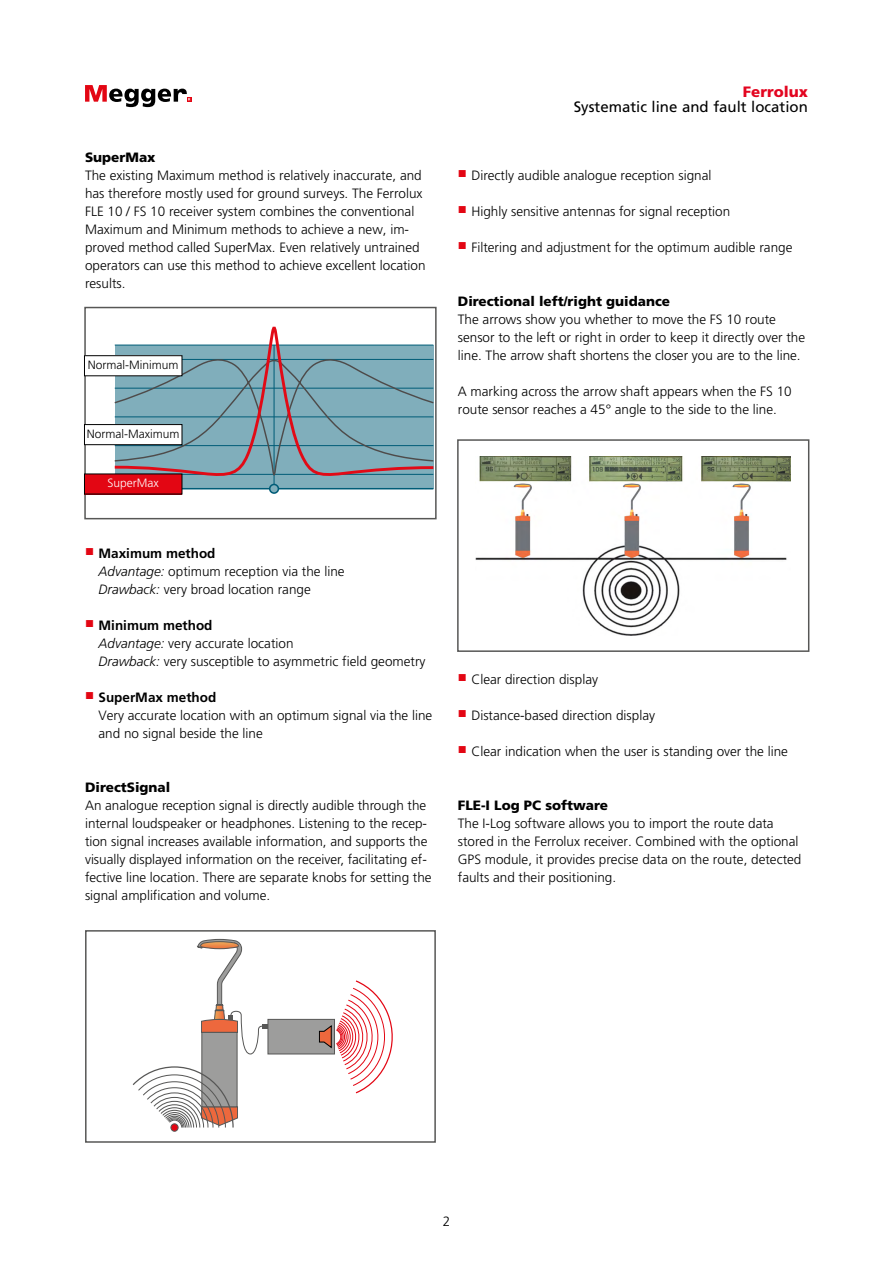
<style>
.page{position:relative;width:893px;height:1263px;background:#fff}
.page>*{position:absolute;margin:0;border:0;box-sizing:border-box;transform-origin:0 0}
.t1{font:15px "Frutiger LT Std";color:#000}
.t2{font:900 15px "Frutiger LT Std";color:#e30520}
.t3{font:300 13.5px/18px "Frutiger LT Std";color:#000}
.t4{font:900 13.5px "Frutiger LT Std";color:#000}
.t5{font:300 12px "Frutiger LT Std";color:#000}
.t6{font:300 12px "Frutiger LT Std";color:#fff}
.s1{font-weight:700}
.s2{font-style:italic}
</style>
<div class="page">
<svg style="left:85px;top:85px;width:106px;height:22px"></svg>
<div style="left:115px;top:345px;width:318px;height:144px;background:#80aebb"></div>
<hr style="left:274px;top:345px;width:1px;height:143px;background:#005c77">
<hr style="left:115px;top:488px;width:318px;height:1px;background:#005c77">
<svg style="left:112px;top:326px;width:322px;height:154px"></svg>
<div style="left:270px;top:484px;width:8px;height:9px;background:#80aebb;border-radius:50%"></div>
<div style="left:269px;top:484px;width:10px;height:10px;border:2px solid #005c77;border-radius:50%"></div>
<div style="left:84px;top:307px;width:353px;height:212px;border:2px solid #575756"></div>
<div style="left:84px;top:356px;width:98px;height:20px;background:#fff"></div>
<div style="left:84px;top:425px;width:98px;height:20px;background:#fff"></div>
<div style="left:84px;top:424px;width:98px;height:21px;border:1px solid #000"></div>
<div style="left:84px;top:474px;width:98px;height:20px;background:#e30613"></div>
<div style="left:202px;top:1032px;width:35px;height:75px;background:#9d9d9c;border:1px solid #575756"></div>
<div style="left:268px;top:1019px;width:67px;height:35px;background:#9d9d9c;border:1px solid #575756"></div>
<svg style="left:197px;top:938px;width:72px;height:116px"></svg>
<div style="left:171px;top:1123px;width:7px;height:8px;border:1px solid #575756;border-radius:50%"></div>
<svg style="left:132px;top:1066px;width:106px;height:63px"></svg>
<svg style="left:319px;top:980px;width:74px;height:114px"></svg>
<div style="left:85px;top:930px;width:351px;height:213px;border:2px solid #575756"></div>
<img style="left:476px;top:456px;width:315px;height:179px">
<div style="left:457px;top:439px;width:352px;height:213px;border:2px solid #575756"></div>
<p class="t4" style="left:85px;top:149px;width:72px">SuperMax</p>
<p class="t3" style="left:85px;top:167px;width:342px">The existing Maximum method is relatively inaccurate, and has therefore mostly used for ground surveys. The Ferrolux FLE 10 / FS 10 receiver system combines the conventional Maximum and Minimum methods to achieve a new, im&shy;proved method called SuperMax. Even relatively untrained operators can use this method to achieve excellent location results.</p>
<p class="t5" style="left:88px;top:358px;width:92px">Normal-Minimum</p>
<p class="t5" style="left:87px;top:427px;width:94px">Normal-Maximum</p>
<p class="t6" style="left:108px;top:476px;width:53px">SuperMax</p>
<p class="t3" style="left:99px;top:545px;width:248px;text-indent:-14px"><sup>■</sup> <span class="s1">Maximum method<br></span><span class="s2">Advantage:</span> optimum reception via the line<br><span class="s2">Drawback:</span> very broad location range</p>
<p class="t3" style="left:99px;top:617px;width:328px;text-indent:-14px"><sup>■</sup> <span class="s1">Minimum method<br></span><span class="s2">Advantage:</span> very accurate location<br><span class="s2">Drawback:</span> very susceptible to asymmetric field geometry</p>
<p class="t3" style="left:99px;top:689px;width:335px;text-indent:-14px"><sup>■</sup> <span class="s1">SuperMax method<br></span>Very accurate location with an optimum signal via the line and no signal beside the line</p>
<p class="t4" style="left:85px;top:779px;width:87px">DirectSignal</p>
<p class="t3" style="left:85px;top:797px;width:348px">An analogue reception signal is directly audible through the internal loudspeaker or headphones. Listening to the recep&shy;tion signal increases available information, and supports the visually displayed information on the receiver, facilitating ef&shy;fective line location. There are separate knobs for setting the signal amplification and volume.</p>
<p class="t2" style="left:743px;top:83px;width:67px">Ferrolux</p>
<p class="t1" style="left:574px;top:98px;width:236px">Systematic line and fault location</p>
<p class="t3" style="left:458px;top:167px;width:255px"><sup>■</sup> Directly audible analogue reception signal</p>
<p class="t3" style="left:458px;top:203px;width:274px"><sup>■</sup> Highly sensitive antennas for signal reception</p>
<p class="t3" style="left:458px;top:239px;width:336px"><sup>■</sup> Filtering and adjustment for the optimum audible range</p>
<p class="t4" style="left:458px;top:293px;width:214px">Directional left/right guidance</p>
<p class="t3" style="left:458px;top:311px;width:349px">The arrows show you whether to move the FS 10 route sensor to the left or right in order to keep it directly over the line. The arrow shaft shortens the closer you are to the line.</p>
<p class="t3" style="left:458px;top:383px;width:335px">A marking across the arrow shaft appears when the FS 10 route sensor reaches a 45° angle to the side to the line.</p>
<p class="t3" style="left:458px;top:671px;width:142px"><sup>■</sup> Clear direction display</p>
<p class="t3" style="left:458px;top:707px;width:199px"><sup>■</sup> Distance-based direction display</p>
<p class="t3" style="left:458px;top:743px;width:332px"><sup>■</sup> Clear indication when the user is standing over the line</p>
<p class="t4" style="left:458px;top:797px;width:152px">FLE-I Log PC software</p>
<p class="t3" style="left:458px;top:815px;width:345px">The I-Log software allows you to import the route data stored in the Ferrolux receiver. Combined with the optional GPS module, it provides precise data on the route, detected faults and their positioning.</p>
<p class="t3" style="left:443px;top:1213px;width:9px">2</p>
</div>
